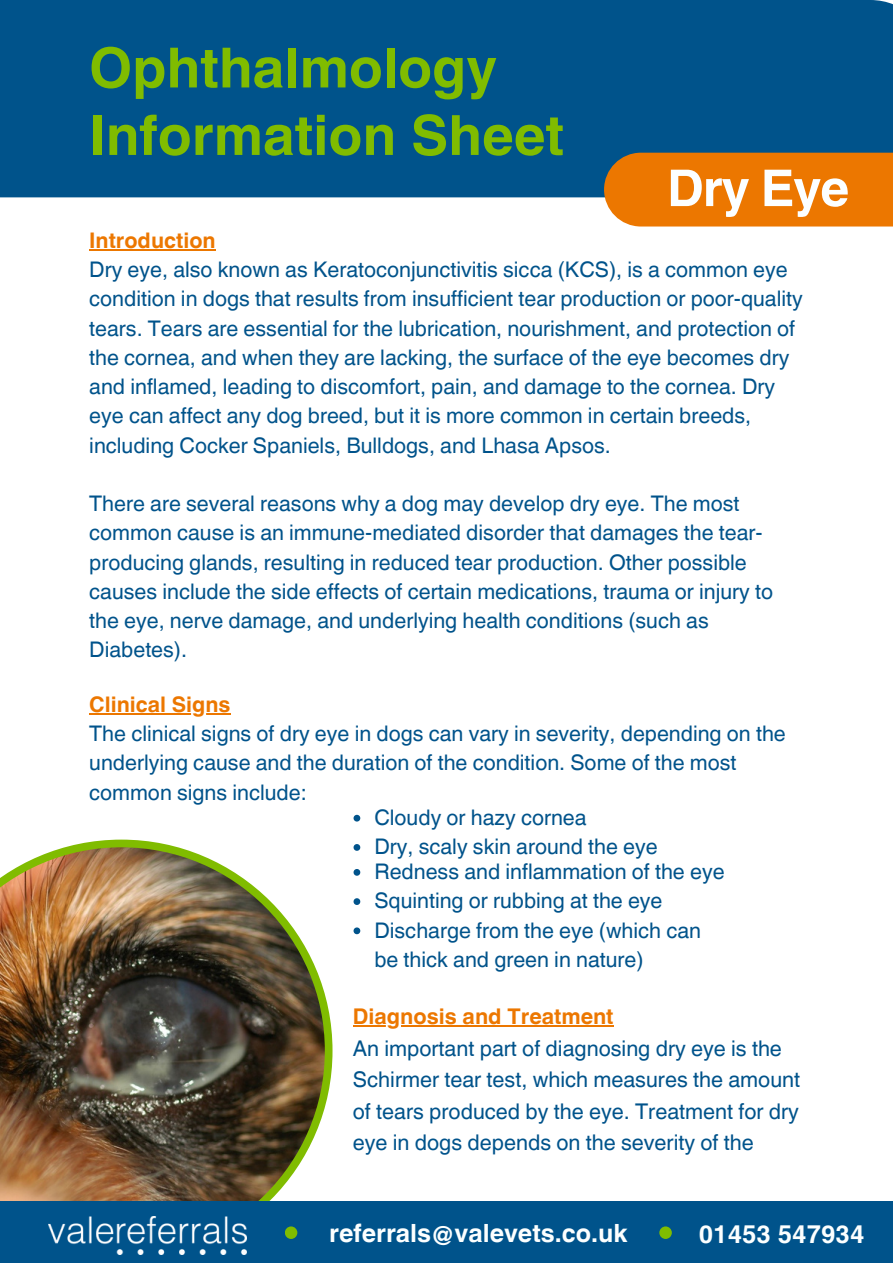
<style>
.page{position:relative;width:893px;height:1264px;background:#fff}
.page>*{position:absolute;margin:0;border:0;box-sizing:border-box;transform-origin:0 0}
.t1{font:700 55.35px/67.5px "Helvetica World";color:#80bc00}
.t2{font:700 50.7px "Helvetica World";letter-spacing:-.025em;color:#fcffff}
.t3{font:700 25.05px "Helvetica World";color:#fcffff}
.t4{font:21.6px/31.5px "Helvetica World";color:#00538b}
.t5{font:700 21.6px "Helvetica World";color:#ec7700}
.t6{font:21.45px/29.2px "Helvetica World";color:#00538b}
.t7{font:700 21.45px "Helvetica World";color:#ec7700}
</style>
<div class="page">
<div style="left:0;top:0;width:892px;height:197px;background:#00538b"></div>
<div style="left:604px;top:153px;width:288px;height:73px;background:#ec7700"></div>
<img style="left:0;top:839px;width:332px;height:361px">
<div style="left:0;top:1200px;width:892px;height:62px;background:#00538b"></div>
<div style="left:285px;top:1226px;width:12px;height:12px;background:#80bc00;border-radius:50%"></div>
<div style="left:659px;top:1226px;width:12px;height:12px;background:#80bc00;border-radius:50%"></div>
<img style="left:49px;top:1216px;width:197px;height:38px">
<hr style="left:89px;top:249px;width:127px;height:1px;background:#ec7700">
<hr style="left:89px;top:713px;width:141px;height:1px;background:#ec7700">
<svg style="left:353px;top:869px;width:7px;height:6px"></svg>
<svg style="left:353px;top:898px;width:7px;height:7px"></svg>
<svg style="left:353px;top:927px;width:7px;height:7px"></svg>
<svg style="left:353px;top:814px;width:7px;height:7px"></svg>
<svg style="left:353px;top:844px;width:7px;height:6px"></svg>
<hr style="left:353px;top:1025px;width:260px;height:1px;background:#ec7700">
<p class="t1" style="left:89px;top:28px;width:476px">Ophthalmology<br>Information Sheet</p>
<p class="t2" style="left:667px;top:147px;width:183px">Dry Eye</p>
<p class="t7" style="left:89px;top:223px;width:128px">Introduction</p>
<p class="t6" style="left:89px;top:255px;width:715px">Dry eye, also known as Keratoconjunctivitis sicca (KCS), is a common eye condition in dogs that results from insufficient tear production or poor-quality tears. Tears are essential for the lubrication, nourishment, and protection of the cornea, and when they are lacking, the surface of the eye becomes dry and inflamed, leading to discomfort, pain, and damage to the cornea. Dry eye can affect any dog breed, but it is more common in certain breeds, including Cocker Spaniels, Bulldogs, and Lhasa Apsos.</p>
<p class="t6" style="left:89px;top:489px;width:685px">There are several reasons why a dog may develop dry eye. The most common cause is an immune-mediated disorder that damages the tear&shy;producing glands, resulting in reduced tear production. Other possible causes include the side effects of certain medications, trauma or injury to the eye, nerve damage, and underlying health conditions (such as Diabetes).</p>
<p class="t7" style="left:89px;top:687px;width:143px">Clinical Signs</p>
<p class="t6" style="left:89px;top:719px;width:698px">The clinical signs of dry eye in dogs can vary in severity, depending on the underlying cause and the duration of the condition. Some of the most common signs include:</p>
<p class="t6" style="left:374px;top:802px;width:214px">Cloudy or hazy cornea</p>
<p class="t6" style="left:374px;top:832px;width:285px">Dry, scaly skin around the eye</p>
<p class="t6" style="left:374px;top:857px;width:352px">Redness and inflammation of the eye</p>
<p class="t6" style="left:374px;top:886px;width:290px">Squinting or rubbing at the eye</p>
<p class="t6" style="left:374px;top:915px;width:328px">Discharge from the eye (which can be thick and green in nature)</p>
<p class="t5" style="left:353px;top:999px;width:262px">Diagnosis and Treatment</p>
<p class="t4" style="left:353px;top:1032px;width:448px">An important part of diagnosing dry eye is the Schirmer tear test, which measures the amount of tears produced by the eye. Treatment for dry eye in dogs depends on the severity of the</p>
<p class="t3" style="left:329px;top:1212px;width:299px">referrals@valevets.co.uk</p>
<p class="t3" style="left:698px;top:1213px;width:167px">01453 547934</p>
</div>
